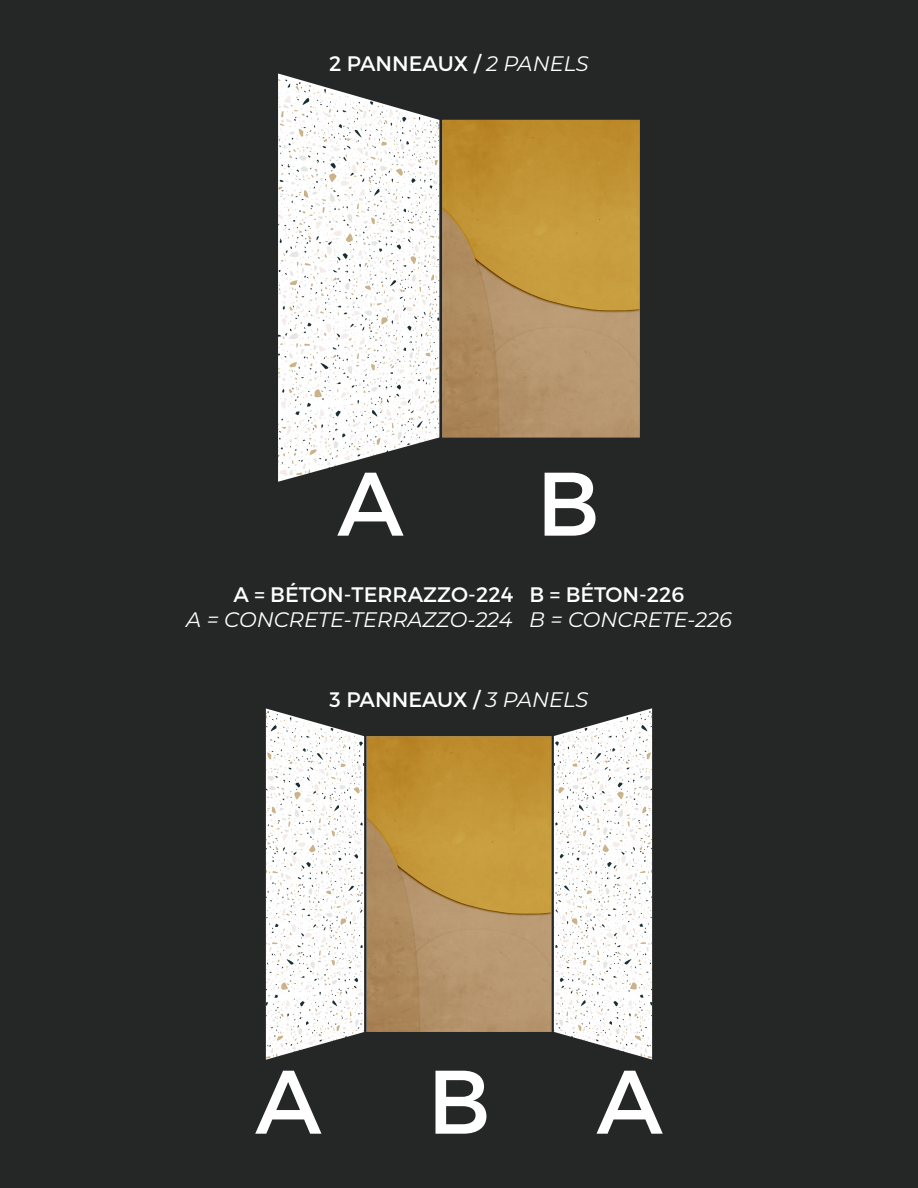
<style>
.page{position:relative;width:918px;height:1188px;background:#252626}
.page>*{position:absolute;margin:0;border:0;box-sizing:border-box;transform-origin:0 0}
.t1{font:90px "Montserrat";color:#fff}
.t2{font:21px "Montserrat";color:#fff}
.t3{font:italic 21px "Montserrat";color:#fff}
.s1{font-style:italic}
</style>
<div class="page">
<img style="left:278px;top:73px;width:362px;height:409px">
<img style="left:265px;top:708px;width:388px;height:352px">
<p class="t2" style="left:329px;top:51px;width:261px">2 PANNEAUX / <span class="s1">2 PANELS</span></p>
<p class="t1" style="left:337px;top:448px;width:68px">A</p>
<p class="t1" style="left:536px;top:448px;width:65px">B</p>
<p class="t2" style="left:233px;top:582px;width:453px">A = BÉTON-TERRAZZO-224 B = BÉTON-226</p>
<p class="t3" style="left:186px;top:606px;width:547px">A = CONCRETE-TERRAZZO-224 B = CONCRETE-226</p>
<p class="t2" style="left:330px;top:686px;width:260px">3 PANNEAUX / <span class="s1">3 PANELS</span></p>
<p class="t1" style="left:255px;top:1046px;width:68px">A</p>
<p class="t1" style="left:596px;top:1046px;width:68px">A</p>
<p class="t1" style="left:427px;top:1046px;width:65px">B</p>
</div>
